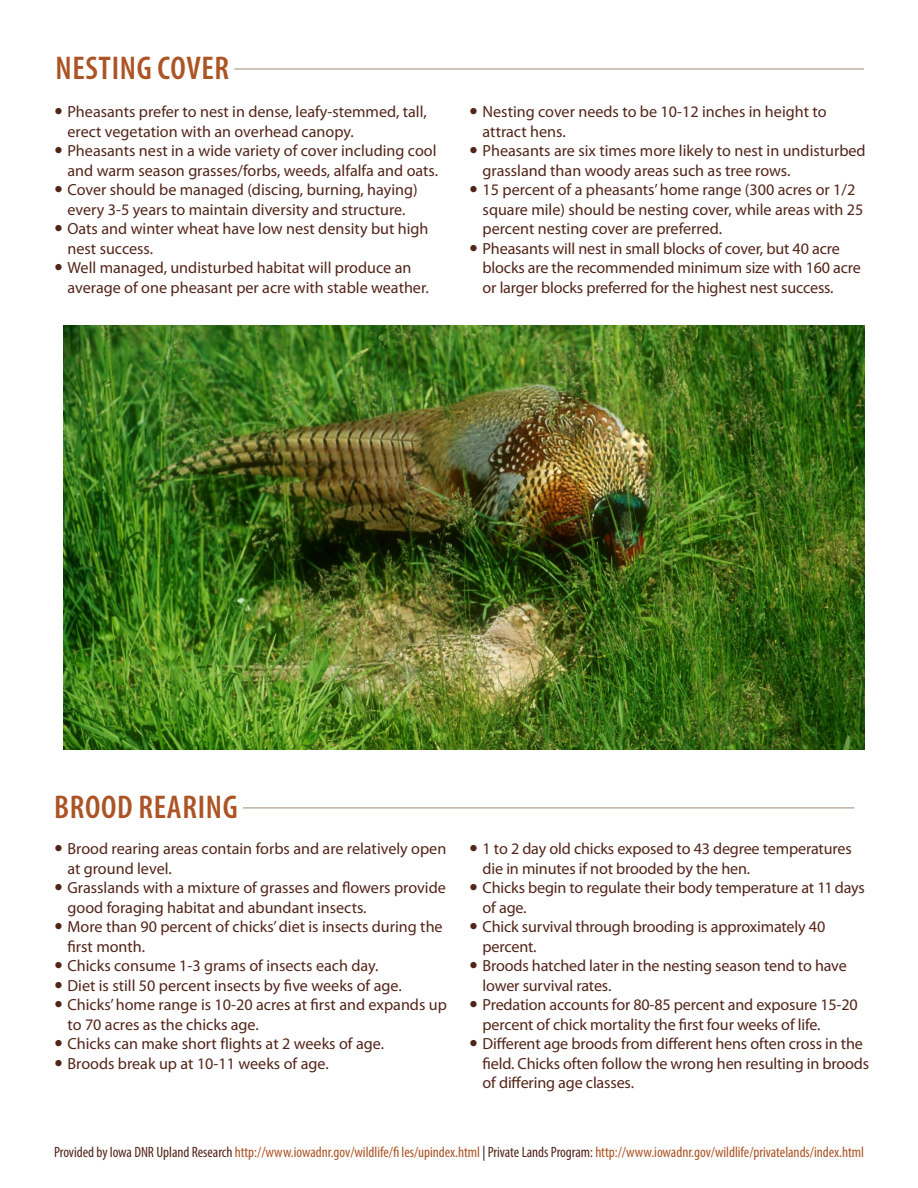
<style>
.page{position:relative;width:918px;height:1188px;background:#fff}
.page>*{position:absolute;margin:0;border:0;box-sizing:border-box;transform-origin:0 0}
.t1{font:600 condensed 33px "Myriad Pro";letter-spacing:.02em;color:#ac5425}
.t2{font:16.2px/19.5px "Myriad Pro";color:#532519}
.t3{font:condensed 15px "Myriad Pro";color:#ac5425}
.s1{color:#532519}
.s2{color:#231f20}
</style>
<div class="page">
<hr style="left:234px;top:68px;width:630px;height:2px;background:#c0b2a3">
<hr style="left:243px;top:807px;width:611px;height:2px;background:#c0b2a3">
<img style="left:64px;top:325px;width:801px;height:425px">
<p class="t1" style="left:55px;top:47px;width:175px">NESTING COVER</p>
<p class="t2" style="left:68px;top:102px;width:361px">Pheasants prefer to nest in dense, leafy-stemmed, tall, erect vegetation with an overhead canopy.</p>
<p class="t2" style="left:68px;top:141px;width:372px">Pheasants nest in a wide variety of cover including cool and warm season grasses/forbs, weeds, alfalfa and oats.</p>
<p class="t2" style="left:68px;top:180px;width:352px">Cover should be managed (discing, burning, haying) every 3-5 years to maintain diversity and structure.</p>
<p class="t2" style="left:68px;top:219px;width:363px">Oats and winter wheat have low nest density but high nest success.</p>
<p class="t2" style="left:68px;top:258px;width:363px">Well managed, undisturbed habitat will produce an average of one pheasant per acre with stable weather.</p>
<p class="t2" style="left:483px;top:102px;width:345px">Nesting cover needs to be 10-12 inches in height to attract hens.</p>
<p class="t2" style="left:483px;top:141px;width:385px">Pheasants are six times more likely to nest in undisturbed grassland than woody areas such as tree rows.</p>
<p class="t2" style="left:483px;top:180px;width:382px">15 percent of a pheasants’ home range (300 acres or 1/2 square mile) should be nesting cover, while areas with 25 percent nesting cover are preferred.</p>
<p class="t2" style="left:483px;top:238px;width:380px">Pheasants will nest in small blocks of cover, but 40 acre blocks are the recommended minimum size with 160 acre or larger blocks preferred for the highest nest success.</p>
<p class="t1" style="left:54px;top:786px;width:185px">BROOD REARING</p>
<p class="t2" style="left:68px;top:839px;width:380px">Brood rearing areas contain forbs and are relatively open at ground level.</p>
<p class="t2" style="left:68px;top:878px;width:380px">Grasslands with a mixture of grasses and flowers provide good foraging habitat and abundant insects.</p>
<p class="t2" style="left:68px;top:917px;width:377px">More than 90 percent of chicks’ diet is insects during the first month.</p>
<p class="t2" style="left:68px;top:956px;width:313px">Chicks consume 1-3 grams of insects each day.</p>
<p class="t2" style="left:68px;top:976px;width:336px">Diet is still 50 percent insects by five weeks of age.</p>
<p class="t2" style="left:68px;top:995px;width:381px">Chicks’ home range is 10-20 acres at first and expands up to 70 acres as the chicks age.</p>
<p class="t2" style="left:68px;top:1034px;width:318px">Chicks can make short flights at 2 weeks of age.</p>
<p class="t2" style="left:68px;top:1054px;width:263px">Broods break up at 10-11 weeks of age.</p>
<p class="t2" style="left:483px;top:839px;width:371px">1 to 2 day old chicks exposed to 43 degree temperatures die in minutes if not brooded by the hen.</p>
<p class="t2" style="left:483px;top:878px;width:384px">Chicks begin to regulate their body temperature at 11 days of age.</p>
<p class="t2" style="left:483px;top:917px;width:344px">Chick survival through brooding is approximately 40 percent.</p>
<p class="t2" style="left:483px;top:956px;width:366px">Broods hatched later in the nesting season tend to have lower survival rates.</p>
<p class="t2" style="left:483px;top:995px;width:377px">Predation accounts for 80-85 percent and exposure 15-20 percent of chick mortality the first four weeks of life.</p>
<p class="t2" style="left:483px;top:1034px;width:388px">Different age broods from different hens often cross in the field. Chicks often follow the wrong hen resulting in broods of differing age classes.</p>
<p class="t3" style="left:54px;top:1143px;width:812px"><span class="s1">Provided by Iowa DNR Upland Research</span> http://www.iowadnr.gov/wildlife/fi les/upindex.html <span class="s2">|</span> <span class="s1">Private Lands Program:</span> http://www.iowadnr.gov/wildlife/privatelands/index.html</p>
</div>
